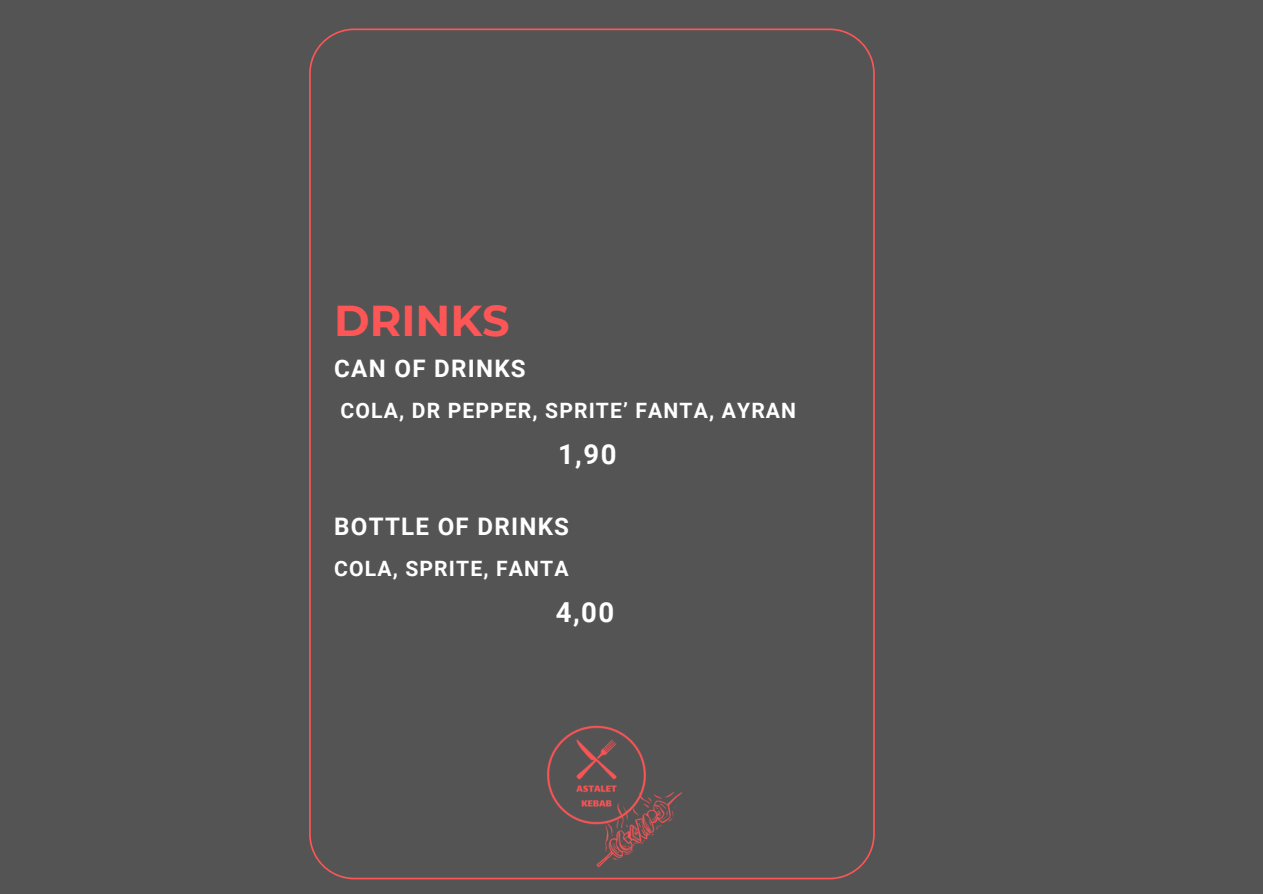
<style>
.page{position:relative;width:1263px;height:894px;background:#fff}
.page>*{position:absolute;margin:0;border:0;box-sizing:border-box;transform-origin:0 0}
.t1{font:700 43.05px "Montserrat";color:#fc5657}
.t2{font:700 27.45px "Roboto";color:#fff}
.t3{font:700 24.15px "Roboto";letter-spacing:.055em;color:#fff}
.t4{font:700 21.15px "Roboto";letter-spacing:.055em;color:#fff}
</style>
<div class="page">
<div style="left:0;top:0;width:1263px;height:893px;background:#545454"></div>
<svg style="left:309px;top:28px;width:566px;height:851px"></svg>
<img style="left:543px;top:719px;width:141px;height:153px">
<p class="t1" style="left:334px;top:294px;width:177px">DRINKS</p>
<p class="t3" style="left:334px;top:354px;width:193px">CAN OF DRINKS</p>
<p class="t4" style="left:341px;top:398px;width:457px">COLA, DR PEPPER, SPRITE’ FANTA, AYRAN</p>
<h2 class="t2" style="left:558px;top:438px;width:60px">1,90</h2>
<p class="t3" style="left:334px;top:513px;width:236px">BOTTLE OF DRINKS</p>
<h2 class="t4" style="left:334px;top:556px;width:236px">COLA, SPRITE, FANTA</h2>
<p class="t2" style="left:556px;top:596px;width:60px">4,00</p>
</div>
